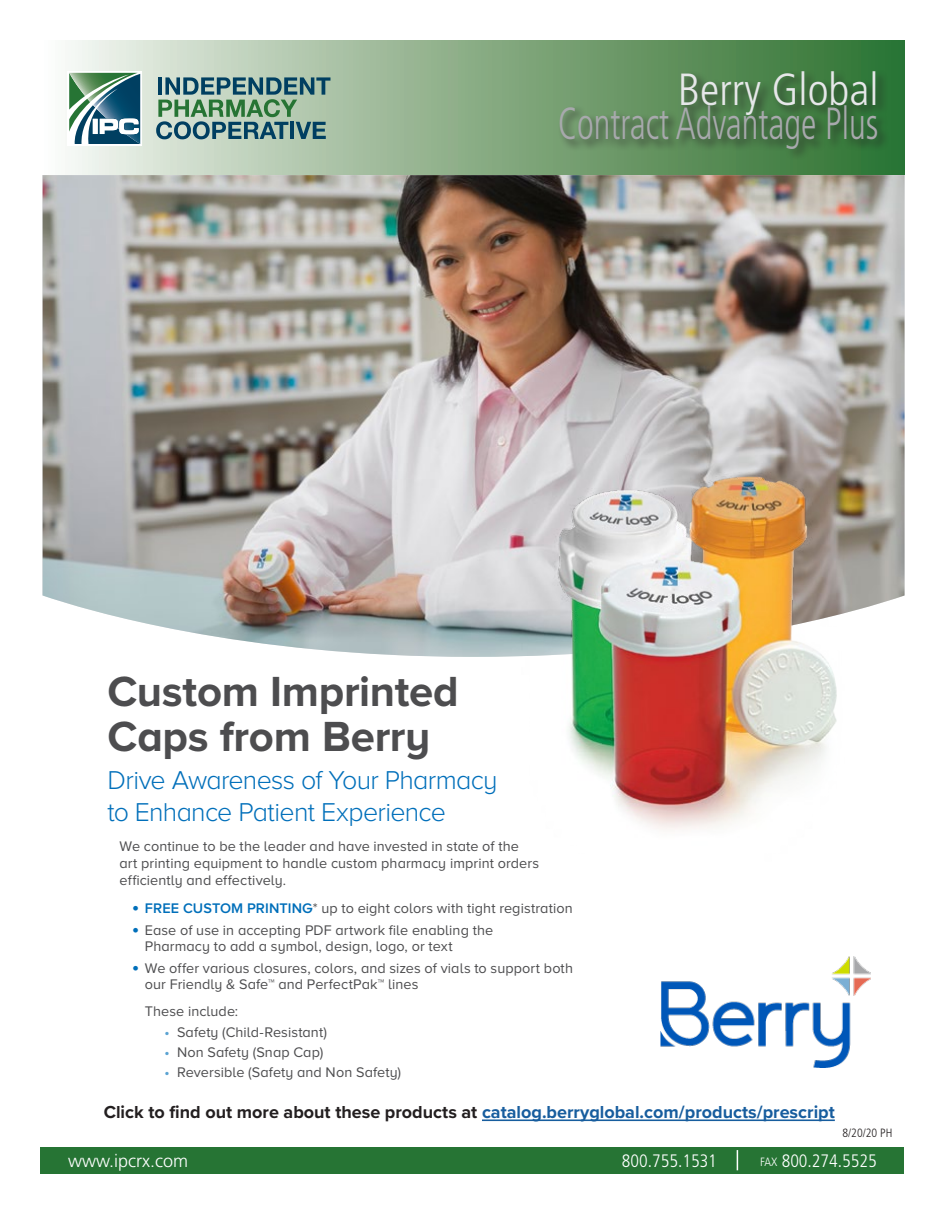
<style>
.page{position:relative;width:945px;height:1215px;background:#fff}
.page>*{position:absolute;margin:0;border:0;box-sizing:border-box;transform-origin:0 0}
.t1{font:300 condensed 45px "Frutiger LT Std";color:#a8a9ad;scale:.8 1}
.t2{font:300 condensed 45px "Frutiger LT Std";color:#e6e7e9}
.t3{font:700 43.65px/45px "Proxima Nova A";letter-spacing:-.01em;color:#4d4d4f}
.t4{font:300 26.7px/32.4px "Proxima Nova A";letter-spacing:-.025em;color:#006fba}
.t5{font:700 18px "Proxima Nova";color:#175d9e}
.t6{font:300 condensed 18px "Frutiger LT Std";color:#fff}
.t7{font:300 18px "Frutiger LT Std";color:#fff}
.t8{font:14.4px/17px "Proxima Nova A";letter-spacing:.005em;color:#4d4d4f}
.t9{font:300 condensed 12px "Frutiger LT Std";color:#231f20}
.s1{font-weight:700;font-size:19.65px;color:#006fba}
.s2{font-weight:600;color:#006fba}
.s3{font-weight:600;color:#5aa3d2}
.s4{color:#231f20}
.s5{font-size:12px}
</style>
<div class="page">
<div style="left:40px;top:40px;width:864px;height:136px;background:linear-gradient(to right,#f5f5f0,#286d29)"></div>
<svg style="left:156px;top:77px;width:174px;height:62px;background:#7a9f95"></svg>
<div style="left:68px;top:71px;width:74px;height:75px;background:linear-gradient(to bottom,#c7d4db,#c0d2db)"></div>
<svg style="left:69px;top:73px;width:71px;height:71px"></svg>
<div style="left:40px;top:1147px;width:864px;height:27px;background:#267434"></div>
<svg style="left:737px;top:1150px;width:1px;height:20px"></svg>
<div style="left:557px;top:69px;width:333px;height:92px;background:#231f20;opacity:.75"></div>
<img style="left:43px;top:175px;width:861px;height:482px">
<img style="left:448px;top:473px;width:456px;height:357px">
<img style="left:661px;top:957px;width:209px;height:111px">
<hr style="left:482px;top:1119px;width:353px;height:2px;background:#175d9e">
<h1 class="t2" style="left:678px;top:64px;width:202px">Berry Global</h1>
<h1 class="t1" style="left:558px;top:98px;width:402px">Contract Advantage Plus</h1>
<p class="t3" style="left:107px;top:668px;width:353px">Custom Imprinted<br>Caps from Berry</p>
<p class="t4" style="left:107px;top:763px;width:392px">Drive Awareness of Your Pharmacy to Enhance Patient Experience</p>
<p class="t8" style="left:120px;top:837px;width:421px">We continue to be the leader and have invested in state of the art printing equipment to handle custom pharmacy imprint orders efficiently and effectively.</p>
<p class="t8" style="left:132px;top:900px;width:442px"><span class="s1">•</span> <span class="s2">FREE CUSTOM PRINTING</span>* up to eight colors with tight registration</p>
<p class="t8" style="left:145px;top:922px;width:350px;line-height:15.9px;text-indent:-13px"><span class="s1">•</span> Ease of use in accepting PDF artwork file enabling the<br>Pharmacy to add a symbol, design, logo, or text</p>
<p class="t8" style="left:145px;top:960px;width:430px;line-height:15.9px;text-indent:-13px"><span class="s1">•</span> We offer various closures, colors, and sizes of vials to support both our Friendly &amp; Safe™ and PerfectPak™ lines</p>
<p class="t8" style="left:145px;top:1003px;width:95px">These include:</p>
<p class="t8" style="left:164px;top:1023px;width:164px"><span class="s3">•</span> Safety (Child-Resistant)</p>
<p class="t8" style="left:164px;top:1044px;width:160px"><span class="s3">•</span> Non Safety (Snap Cap)</p>
<p class="t8" style="left:164px;top:1064px;width:238px"><span class="s3">•</span> Reversible (Safety and Non Safety)</p>
<p class="t5" style="left:104px;top:1098px;width:733px"><span class="s4">Click to find out more about these products at</span> catalog.berryglobal.com/products/prescript</p>
<p class="t9" style="left:842px;top:1126px;width:52px">8/20/20 PH</p>
<p class="t7" style="left:68px;top:1151px;width:122px">www.ipcrx.com</p>
<p class="t6" style="left:622px;top:1151px;width:97px">800.755.1531</p>
<p class="t6" style="left:760px;top:1151px;width:118px"><span class="s5">FAX</span> 800.274.5525</p>
</div>
